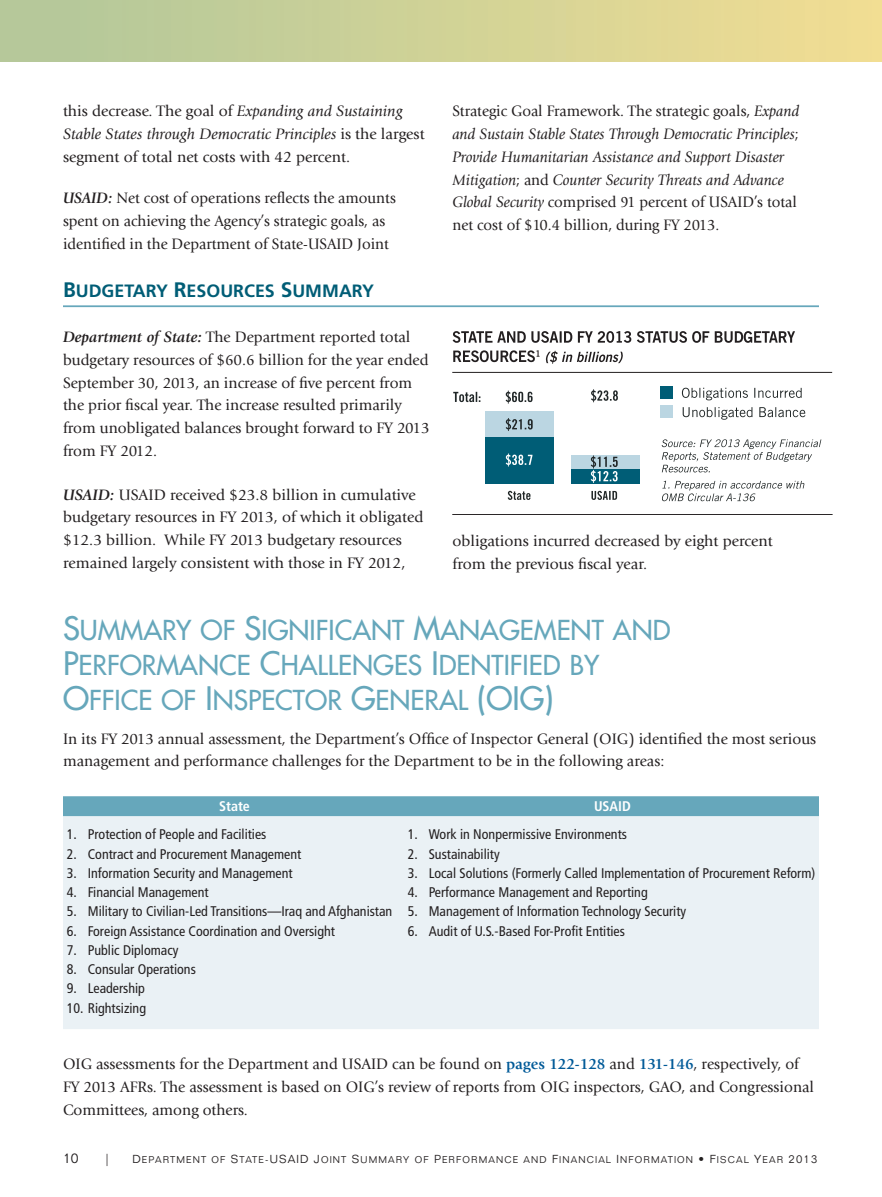
<style>
.page{position:relative;width:882px;height:1197px;background:#fff}
.page>*{position:absolute;margin:0;border:0;box-sizing:border-box;transform-origin:0 0}
._1_01_Header_Lvl1{font:26.78px/35px "Futura Std Medium SC850";color:#66a7bb}
._1_02_Header_Lvl2{font:17.85px "Frutiger LT Std Bold SC850";color:#005d76}
._2_02_BodyText{font:15.75px/22.8px "Giovanni Std";color:#231f20}
._2_02_BodyText-2{font:italic 15.75px/22.8px "Giovanni Std";color:#231f20;scale:.96 1}
._2_02_BodyText-3{font:15.75px/22.8px "Giovanni Std";color:#231f20;scale:.96 1}
.FinHighTable_ItemBol{font:condensed 14px "Frutiger LT Std";color:#231f20}
.FinHighTable_Numbers{font:condensed 14px "Frutiger LT Std";color:#231f20}
.t1{font:700 condensed 14px "Frutiger LT Std";color:#fff}
.t2{font:300 14px "Folio Std";color:#231f20}
.t3{font:300 12.25px "Folio Std";color:#231f20}
.t4{font:9.62px "Folio Std Light SC850";letter-spacing:.12em;color:#231f20}
.s1{font-style:italic}
.s2{font-weight:700;font-style:italic}
.s3{font-size:21px}
.s4{font-style:normal}
.s5{font-size:31.5px}
.s6{font-family:"Futura Std";font-weight:500;font-size:31.5px}
.s7{font-weight:700;color:#005a98}
.s8{font-size:11.38px}
</style>
<div class="page">
<div style="left:63px;top:796px;width:756px;height:20px;background:#66a7bb"></div>
<div style="left:63px;top:816px;width:756px;height:213px;background:#eaf1f5"></div>
<hr style="left:63px;top:305px;width:756px;height:2px;background:#66a7bb">
<div style="left:486px;top:411px;width:68px;height:27px;background:#bbd6e2"></div>
<div style="left:571px;top:455px;width:69px;height:14px;background:#bbd6e2"></div>
<div style="left:486px;top:438px;width:68px;height:46px;background:#005d76"></div>
<div style="left:571px;top:469px;width:69px;height:15px;background:#005d76"></div>
<svg style="left:453px;top:331px;width:119px;height:12px"></svg>
<svg style="left:578px;top:331px;width:53px;height:12px"></svg>
<svg style="left:637px;top:331px;width:158px;height:12px"></svg>
<svg style="left:453px;top:350px;width:87px;height:12px"></svg>
<svg style="left:546px;top:351px;width:77px;height:13px"></svg>
<hr style="left:452px;top:372px;width:380px;height:1px;background:#231f20">
<svg style="left:506px;top:418px;width:27px;height:13px"></svg>
<svg style="left:506px;top:454px;width:26px;height:13px"></svg>
<svg style="left:591px;top:456px;width:27px;height:27px"></svg>
<svg style="left:508px;top:491px;width:23px;height:9px"></svg>
<svg style="left:591px;top:491px;width:26px;height:9px"></svg>
<svg style="left:506px;top:391px;width:27px;height:13px"></svg>
<svg style="left:591px;top:389px;width:27px;height:13px"></svg>
<svg style="left:683px;top:407px;width:122px;height:13px"></svg>
<div style="left:661px;top:406px;width:12px;height:12px;background:#bbd6e2"></div>
<svg style="left:682px;top:388px;width:120px;height:12px"></svg>
<div style="left:661px;top:386px;width:12px;height:13px;background:#005d76"></div>
<hr style="left:452px;top:514px;width:381px;height:1px;background:#231f20">
<svg style="left:662px;top:439px;width:159px;height:33px"></svg>
<svg style="left:662px;top:481px;width:143px;height:20px"></svg>
<svg style="left:453px;top:392px;width:27px;height:10px"></svg>
<div style="left:0;top:0;width:882px;height:62px;background:linear-gradient(to right,#b0c79b,#f1dd93)"></div>
<p class="_2_02_BodyText" style="left:63px;top:100px;width:363px">this decrease. The goal of <span class="s1">Expanding and Sustaining<br>Stable States through Democratic Principles</span> is the largest segment of total net costs with 42 percent.</p>
<p class="_2_02_BodyText-3" style="left:63px;top:187px;width:348px"><span class="s2">USAID:</span> Net cost of operations reflects the amounts spent on achieving the Agency’s strategic goals, as identified in the Department of State-USAID Joint</p>
<p class="_1_02_Header_Lvl2" style="left:63px;top:280px;width:313px"><span class="s3">B</span>UDGETARY <span class="s3">R</span>ESOURCES <span class="s3">S</span>UMMARY</p>
<p class="_2_02_BodyText" style="left:63px;top:326px;width:368px"><span class="s2">Department of State:</span> The Department reported total budgetary resources of $60.6 billion for the year ended September 30, 2013, an increase of five percent from the prior fiscal year. The increase resulted primarily from unobligated balances brought forward to FY 2013 from FY 2012.</p>
<p class="_2_02_BodyText" style="left:63px;top:483px;width:362px"><span class="s2">USAID:</span> USAID received $23.8 billion in cumulative budgetary resources in FY 2013, of which it obligated $12.3 billion. While FY 2013 budgetary resources remained largely consistent with those in FY 2012,</p>
<p class="_2_02_BodyText-2" style="left:452px;top:100px;width:363px"><span class="s4">Strategic Goal Framework. The strategic goals,</span> Expand and Sustain Stable States Through Democratic Principles<span class="s4">; </span>Provide Humanitarian Assistance and Support Disaster Mitigation<span class="s4">; and</span> Counter Security Threats and Advance Global Security <span class="s4">comprised 91 percent of USAID’s total net cost of $10.4 billion, during FY 2013.</span></p>
<p class="_2_02_BodyText" style="left:452px;top:530px;width:322px">obligations incurred decreased by eight percent from the previous fiscal year.</p>
<p class="_1_01_Header_Lvl1" style="left:63px;top:613px;width:607px"><span class="s5">S</span>UMMARY OF <span class="s5">S</span>IGNIFICANT <span class="s5">M</span>ANAGEMENT AND<br><span class="s5">P</span>ERFORMANCE <span class="s5">C</span>HALLENGES <span class="s5">I</span>DENTIFIED BY<br><span class="s5">O</span>FFICE OF <span class="s5">I</span>NSPECTOR <span class="s5">G</span>ENERAL <span class="s5">(O</span><span class="s6">IG</span><span class="s5">)</span></p>
<p class="_2_02_BodyText" style="left:63px;top:727px;width:755px">In its FY 2013 annual assessment, the Department’s Office of Inspector General (OIG) identified the most serious management and performance challenges for the Department to be in the following areas:</p>
<p class="t1" style="left:219px;top:798px;width:32px">State</p>
<p class="t1" style="left:594px;top:798px;width:38px">USAID</p>
<p class="FinHighTable_ItemBol" style="left:67px;top:826px;width:201px">1. Protection of People and Facilities</p>
<p class="FinHighTable_Numbers" style="left:408px;top:826px;width:221px">1. Work in Nonpermissive Environments</p>
<p class="FinHighTable_ItemBol" style="left:67px;top:846px;width:236px">2. Contract and Procurement Management</p>
<p class="FinHighTable_Numbers" style="left:408px;top:846px;width:94px">2. Sustainability</p>
<p class="FinHighTable_ItemBol" style="left:67px;top:865px;width:227px">3. Information Security and Management</p>
<p class="FinHighTable_Numbers" style="left:408px;top:865px;width:409px">3. Local Solutions (Formerly Called Implementation of Procurement Reform)</p>
<p class="FinHighTable_ItemBol" style="left:67px;top:884px;width:143px">4. Financial Management</p>
<p class="FinHighTable_Numbers" style="left:408px;top:884px;width:242px">4. Performance Management and Reporting</p>
<p class="FinHighTable_ItemBol" style="left:67px;top:903px;width:327px">5. Military to Civilian-Led Transitions—Iraq and Afghanistan</p>
<p class="FinHighTable_Numbers" style="left:408px;top:903px;width:280px">5. Management of Information Technology Security</p>
<p class="FinHighTable_ItemBol" style="left:67px;top:923px;width:270px">6. Foreign Assistance Coordination and Oversight</p>
<p class="FinHighTable_Numbers" style="left:408px;top:923px;width:219px">6. Audit of U.S.-Based For-Profit Entities</p>
<p class="FinHighTable_ItemBol" style="left:67px;top:942px;width:113px">7. Public Diplomacy</p>
<p class="FinHighTable_ItemBol" style="left:67px;top:961px;width:131px">8. Consular Operations</p>
<p class="FinHighTable_ItemBol" style="left:67px;top:980px;width:80px">9. Leadership</p>
<p class="FinHighTable_ItemBol" style="left:67px;top:1000px;width:81px">10. Rightsizing</p>
<p class="_2_02_BodyText" style="left:63px;top:1053px;width:753px">OIG assessments for the Department and USAID can be found on <span class="s7">pages 122-128</span> and <span class="s7">131-146</span>, respectively, of<br>FY 2013 AFRs. The assessment is based on OIG’s review of reports from OIG inspectors, GAO, and Congressional<br>Committees, among others.</p>
<p class="t2" style="left:63px;top:1150px;width:17px">10</p>
<p class="t3" style="left:106px;top:1152px;width:4px">|</p>
<p class="t4" style="left:132px;top:1154px;width:686px"><span class="s8">D</span>EPARTMENT OF <span class="s8">S</span>TATE<span class="s8">-USAID J</span>OINT <span class="s8">S</span>UMMARY OF <span class="s8">P</span>ERFORMANCE AND <span class="s8">F</span>INANCIAL <span class="s8">I</span>NFORMATION <span class="s8">• F</span>ISCAL <span class="s8">Y</span>EAR <span class="s8">2013</span></p>
</div>
